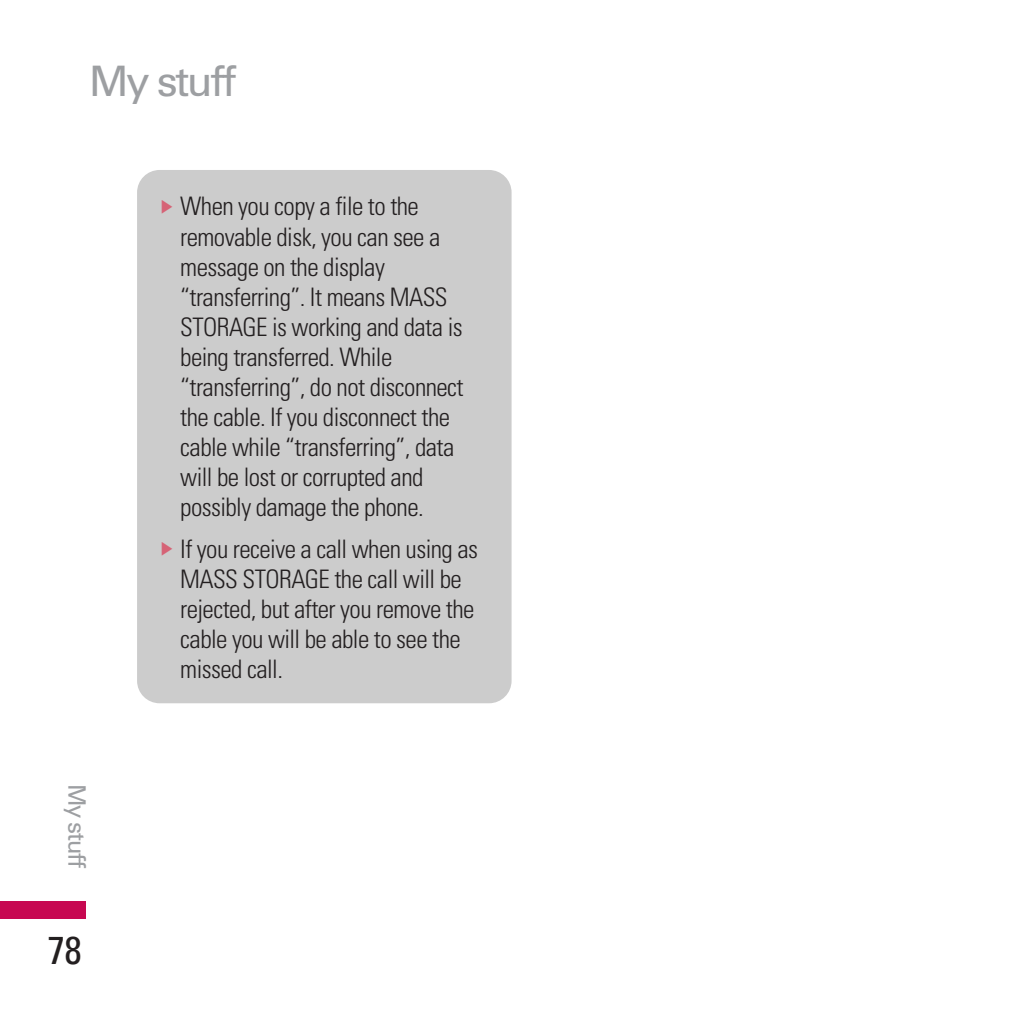
<style>
.page{position:relative;width:1022px;height:1020px;background:#fff}
.page>*{position:absolute;margin:0;border:0;box-sizing:border-box;transform-origin:0 0}
.t1{font:42px "Univers";letter-spacing:-.055em;color:#9d9fa2}
.t2{font:condensed 39px "Univers";color:#231f20}
.t3{font:300 condensed 25.5px/30px "Univers";letter-spacing:-.025em;color:#231f20}
.t4{font:24px "Univers";letter-spacing:-.055em;color:#9d9fa2}
.s1{font-family:"Icon XW";font-weight:400;font-stretch:normal;font-size:19.5px;color:#d66376}
</style>
<div class="page">
<svg style="left:0;top:170px;width:512px;height:749px"></svg>
<h1 class="t1" style="left:89px;top:66px;width:148px">My stuff</h1>
<p class="t4" style="left:86px;top:783px;width:86px;rotate:90deg">My stuff</p>
<h2 class="t2" style="left:48px;top:935px;width:35px">78</h2>
<p class="t3" style="left:180px;top:194px;width:285px;text-indent:-21px"><span class="s1">v</span> When you copy a file to the removable disk, you can see a message on the display “transferring”. It means MASS<br>STORAGE is working and data is being transferred. While “transferring”, do not disconnect the cable. If you disconnect the cable while “transferring”, data will be lost or corrupted and possibly damage the phone.</p>
<p class="t3" style="left:180px;top:536px;width:299px;text-indent:-21px"><span class="s1">v</span> If you receive a call when using as<br>MASS STORAGE the call will be rejected, but after you remove the cable you will be able to see the missed call.</p>
</div>
